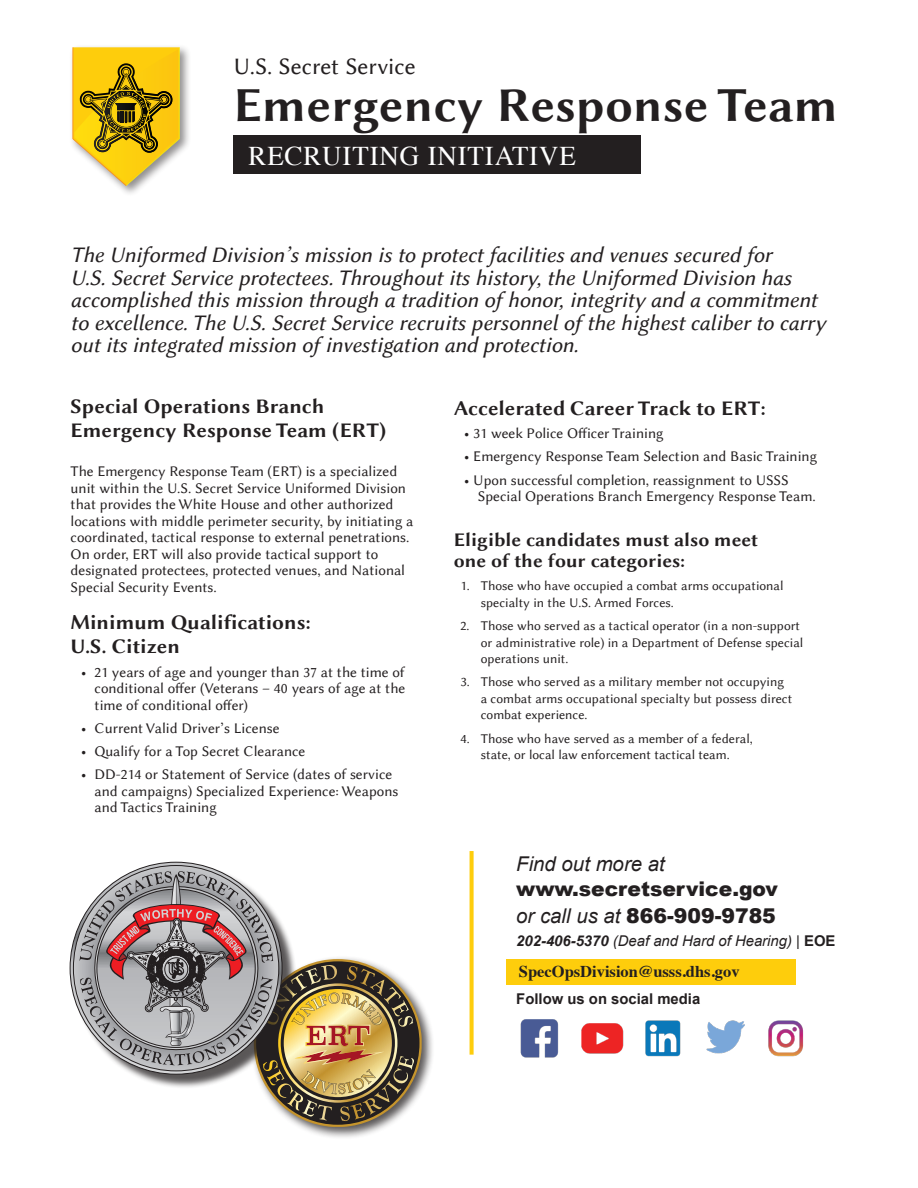
<style>
.page{position:relative;width:918px;height:1188px;background:#fff}
.page>*{position:absolute;margin:0;border:0;box-sizing:border-box;transform-origin:0 0}
.t1{font:49.5px "Lin Biolinum B";color:#231f20}
.t2{font:27px "Times";letter-spacing:.03em;color:#fff}
.t3{font:24px "Lin Biolinum";color:#231f20}
.Bullet_Style{font:22.5px/22.5px "Lin Biolinum I";color:#231f20}
.t4{font:21px/24px "Lin Biolinum B";color:#231f20}
.t5{font:900 20.4px "Arial";color:#231f20}
.t6{font:italic 20.4px "Arial";color:#231f20}
.t7{font:900 20.25px "Arial";color:#231f20}
.Header_Position{font:19.5px/21px "Lin Biolinum B";color:#231f20}
.t8{font:700 16.5px "Times";color:#231f20}
.t9{font:15px/16.5px "Lin Biolinum";color:#231f20}
.t10{font:italic 14.85px "Arial";color:#231f20}
.t11{font:700 14.85px "Arial";color:#231f20}
.t12{font:13.5px/16.5px "Lin Biolinum";color:#231f20}
.s1{font-weight:400;font-style:italic}
.s2{font-weight:700}
.s3{font-weight:700;font-style:normal}
</style>
<div class="page">
<div style="left:250px;top:956px;width:184px;height:184px;background:#231f20;opacity:.75"></div>
<div style="left:506px;top:959px;width:290px;height:26px;background:#fecd0c"></div>
<svg style="left:470px;top:851px;width:4px;height:204px"></svg>
<img style="left:520px;top:1020px;width:284px;height:38px">
<svg style="left:79px;top:871px;width:335px;height:250px"></svg>
<div style="left:69px;top:44px;width:123px;height:153px;background:#231f20;opacity:.5"></div>
<svg style="left:72px;top:47px;width:108px;height:139px"></svg>
<div style="left:233px;top:135px;width:408px;height:39px;background:#231f20"></div>
<p class="t3" style="left:233px;top:53px;width:184px">U.S. Secret Service</p>
<p class="t1" style="left:233px;top:70px;width:606px">Emergency Response Team</p>
<p class="t2" style="left:249px;top:130px;width:329px">RECRUITING INITIATIVE</p>
<p class="Bullet_Style" style="left:71px;top:244px;width:757px">The Uniformed Division’s mission is to protect facilities and venues secured for<br>U.S. Secret Service protectees. Throughout its history, the Uniformed Division has accomplished this mission through a tradition of honor, integrity and a commitment to excellence. The U.S. Secret Service recruits personnel of the highest caliber to carry out its integrated mission of investigation and protection.</p>
<p class="t4" style="left:71px;top:393px;width:255px">Special Operations Branch</p>
<p class="t4" style="left:71px;top:417px;width:317px">Emergency Response Team (ERT)</p>
<p class="t9" style="left:71px;top:463px;width:344px">The Emergency Response Team (ERT) is a specialized unit within the U.S. Secret Service Uniformed Division that provides the White House and other authorized locations with middle perimeter security, by initiating a coordinated, tactical response to external penetrations.<br>On order, ERT will also provide tactical support to designated protectees, protected venues, and National Special Security Events.</p>
<p class="t4" style="left:71px;top:609px;width:242px">Minimum Qualifications:<br>U.S. Citizen</p>
<p class="t9" style="left:95px;top:664px;width:312px;text-align:justify;text-indent:-14px">• 21 years of age and younger than 37 at the time of conditional offer (Veterans – 40 years of age at the time of conditional offer)</p>
<p class="t9" style="left:81px;top:720px;width:200px">• Current Valid Driver’s License</p>
<p class="t9" style="left:81px;top:743px;width:226px">• Qualify for a Top Secret Clearance</p>
<p class="t9" style="left:95px;top:766px;width:305px;text-indent:-14px">• DD-214 or Statement of Service (dates of service and campaigns) Specialized Experience: Weapons and Tactics Training</p>
<p class="t4" style="left:454px;top:395px;width:313px">Accelerated Career Track to ERT:</p>
<p class="t9" style="left:464px;top:425px;width:201px">• 31 week Police Officer Training</p>
<p class="t9" style="left:464px;top:448px;width:354px">• Emergency Response Team Selection and Basic Training</p>
<p class="t9" style="left:478px;top:472px;width:339px;text-indent:-14px">• Upon successful completion, reassignment to USSS<br>Special Operations Branch Emergency Response Team.</p>
<p class="Header_Position" style="left:454px;top:528px;width:306px">Eligible candidates must also meet one of the four categories:</p>
<p class="t12" style="left:481px;top:578px;width:304px;text-indent:-20px">1. Those who have occupied a combat arms occupational specialty in the U.S. Armed Forces.</p>
<p class="t12" style="left:481px;top:618px;width:324px;text-indent:-20px">2. Those who served as a tactical operator (in a non-support or administrative role) in a Department of Defense special operations unit.</p>
<p class="t12" style="left:481px;top:674px;width:313px;text-indent:-20px">3. Those who served as a military member not occupying a combat arms occupational specialty but possess direct combat experience.</p>
<p class="t12" style="left:461px;top:730px;width:294px;text-align:center">4. Those who have served as a member of a federal, state, or local law enforcement tactical team.</p>
<p class="t6" style="left:516px;top:851px;width:150px">Find out more at</p>
<p class="t7" style="left:516px;top:874px;width:263px">www.secretservice.gov</p>
<p class="t5" style="left:516px;top:901px;width:261px"><span class="s1">or call us at</span> 866-909-9785</p>
<p class="t10" style="left:516px;top:931px;width:321px"><span class="s2">202-406-5370</span> (Deaf and Hard of Hearing) | <span class="s3">EOE</span></p>
<p class="t8" style="left:519px;top:955px;width:222px">SpecOpsDivision@usss.dhs.gov</p>
<p class="t11" style="left:516px;top:989px;width:186px">Follow us on social media</p>
</div>
